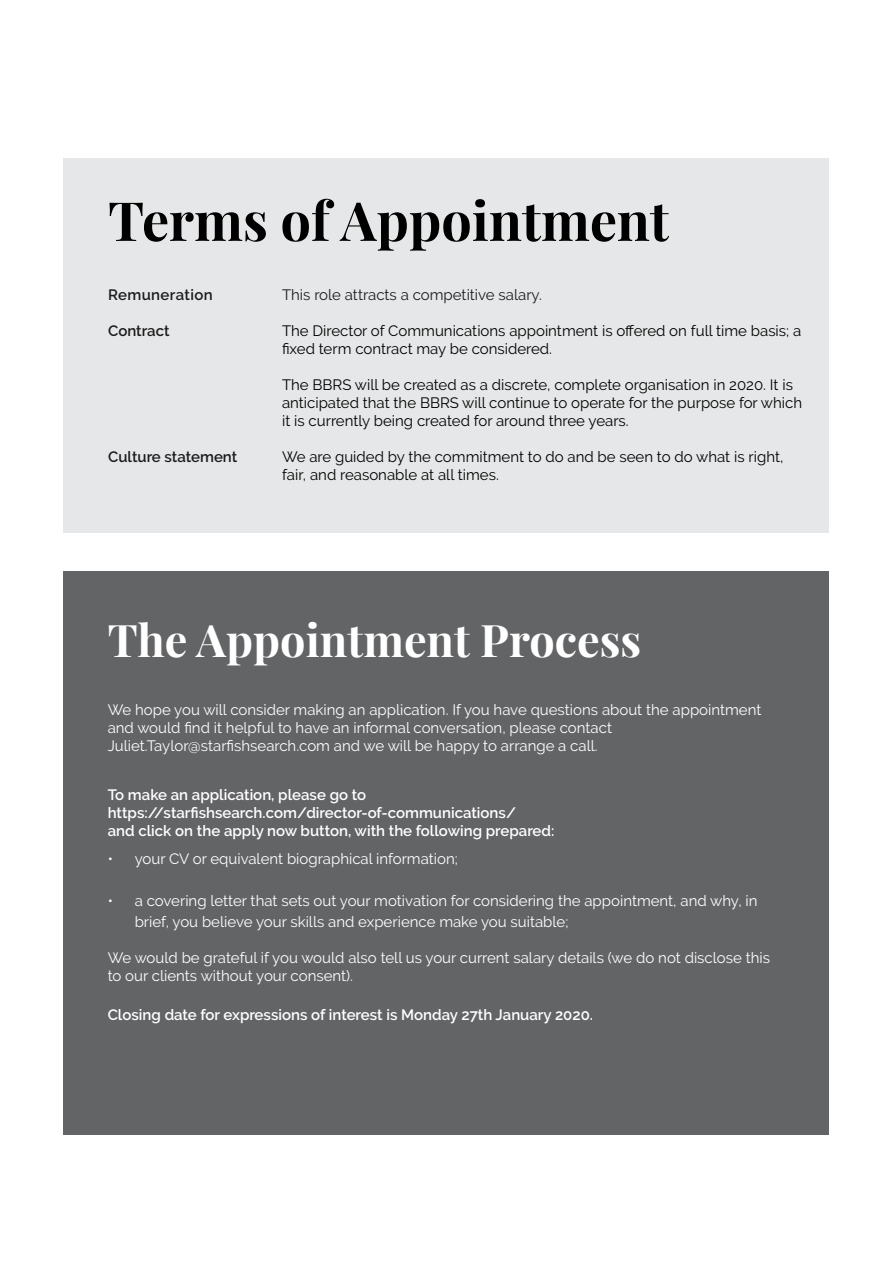
<style>
.page{position:relative;width:893px;height:1263px;background:#fff}
.page>*{position:absolute;margin:0;border:0;box-sizing:border-box;transform-origin:0 0}
.t1{font:700 54px "Playfair Display";color:#000}
.t2{font:700 45px "Playfair Display";color:#fff}
.t3{font:15px/18px "Raleway";color:#fff}
.t4{font:15px/18px "Raleway";color:#000}
.t5{font:600 15px/18px "Raleway";color:#fff}
.t6{font:15px "Raleway";color:#1c1c1c}
.t7{font:600 15px "Raleway";color:#1c1c1c}
.t8{font:600 15px "Raleway";letter-spacing:.025em;color:#1c1c1c}
</style>
<div class="page">
<div style="left:64px;top:159px;width:765px;height:374px;background:#e6e7e8"></div>
<div style="left:63px;top:572px;width:766px;height:563px;background:#636466"></div>
<h1 class="t1" style="left:108px;top:187px;width:562px">Terms of Appointment</h1>
<p class="t8" style="left:108px;top:286px;width:106px">Remuneration</p>
<p class="t7" style="left:108px;top:322px;width:63px">Contract</p>
<p class="t6" style="left:282px;top:286px;width:261px">This role attracts a competitive salary.</p>
<p class="t4" style="left:282px;top:322px;width:521px">The Director of Communications appointment is offered on full time basis; a fixed term contract may be considered.</p>
<p class="t4" style="left:282px;top:376px;width:522px">The BBRS will be created as a discrete, complete organisation in 2020. It is anticipated that the BBRS will continue to operate for the purpose for which it is currently being created for around three years.</p>
<p class="t4" style="left:282px;top:448px;width:503px">We are guided by the commitment to do and be seen to do what is right, fair, and reasonable at all times.</p>
<p class="t7" style="left:108px;top:448px;width:131px">Culture statement</p>
<h2 class="t2" style="left:108px;top:612px;width:535px">The Appointment Process</h2>
<p class="t3" style="left:108px;top:700px;width:655px">We hope you will consider making an application. If you have questions about the appointment and would find it helpful to have an informal conversation, please contact<br>Juliet.Taylor@starfishsearch.com and we will be happy to arrange a call.</p>
<p class="t5" style="left:108px;top:785px;width:448px">To make an application, please go to https://starfishsearch.com/director-of-communications/<br>and click on the apply now button, with the following prepared:</p>
<p class="t3" style="left:108px;top:850px;width:352px">• your CV or equivalent biographical information;</p>
<p class="t3" style="left:135px;top:891px;width:624px;line-height:21px;text-indent:-27px">• a covering letter that sets out your motivation for considering the appointment, and why, in brief, you believe your skills and experience make you suitable;</p>
<p class="t3" style="left:108px;top:949px;width:664px">We would be grateful if you would also tell us your current salary details (we do not disclose this to our clients without your consent).</p>
<p class="t5" style="left:108px;top:1005px;width:487px">Closing date for expressions of interest is Monday 27th January 2020.</p>
</div>
